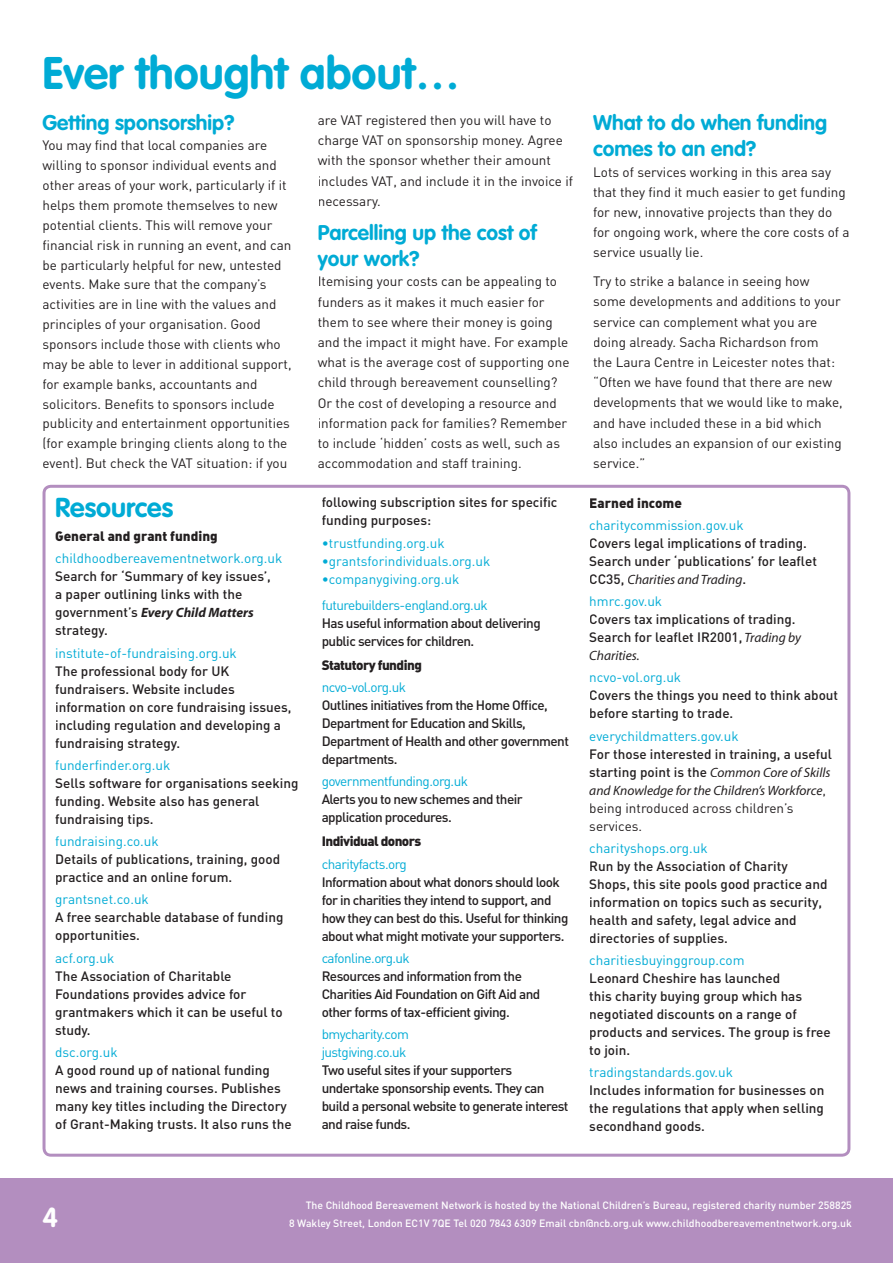
<style>
.page{position:relative;width:893px;height:1263px;background:#fff}
.page>*{position:absolute;margin:0;border:0;box-sizing:border-box;transform-origin:0 0}
.t1{font:700 45px "VAG Rounded";color:#00abd5}
.t2{font:700 27px "VAG Rounded";color:#00abd5}
.t3{font:700 27px "VAG Rounded";color:#fff}
.t4{font:700 21px/26px "VAG Rounded";color:#00abd5}
.t5{font:13.5px/20.2px "DIN";color:#231f20}
.t6{font:500 13.5px/18px "DIN";color:#231f20}
.t7{font:500 13.5px/18px "DIN";letter-spacing:-.04em;color:#231f20}
.t8{font:13.5px "DIN";color:#00abd5}
.t9{font:13.5px/26.5px "DIN";letter-spacing:-.04em;color:#00abd5}
.t10{font:italic 13.5px "Myriad";color:#231f20}
.t11{font:13.5px "DIN Black Alternate";color:#231f20}
.t12{font:13.5px "DIN Black Alternate";letter-spacing:-.03em;color:#231f20}
.t13{font:italic 700 13.5px "Myriad";color:#231f20}
.t14{font:500 10.5px/18px "DIN";color:#fff;text-align:right}
.s1{font-family:"DIN";font-weight:500;font-style:normal}
.s2{font-family:"Myriad";font-weight:400;font-style:italic}
.s3{font-family:"DIN";font-style:normal}
</style>
<div class="page">
<div style="left:0;top:1178px;width:893px;height:85px;background:#b38ebf"></div>
<svg style="left:43px;top:485px;width:807px;height:672px"></svg>
<h1 class="t1" style="left:43px;top:47px;width:419px">Ever thought about…</h1>
<h3 class="t4" style="left:43px;top:110px;width:193px">Getting sponsorship?</h3>
<p class="t5" style="left:43px;top:135px;width:251px;line-height:19.8px">You may find that local companies are willing to sponsor individual events and other areas of your work, particularly if it helps them promote themselves to new potential clients. This will remove your financial risk in running an event, and can be particularly helpful for new, untested events. Make sure that the company’s activities are in line with the values and principles of your organisation. Good sponsors include those with clients who may be able to lever in additional support, for example banks, accountants and solicitors. Benefits to sponsors include publicity and entertainment opportunities (for example bringing clients along to the event). But check the VAT situation: if you</p>
<p class="t5" style="left:318px;top:110px;width:257px">are VAT registered then you will have to charge VAT on sponsorship money. Agree with the sponsor whether their amount includes VAT, and include it in the invoice if necessary.</p>
<h3 class="t4" style="left:318px;top:220px;width:220px">Parcelling up the cost of your work?</h3>
<p class="t5" style="left:318px;top:271px;width:253px">Itemising your costs can be appealing to funders as it makes it much easier for them to see where their money is going and the impact it might have. For example what is the average cost of supporting one child through bereavement counselling?<br>Or the cost of developing a resource and information pack for families? Remember to include ‘hidden’ costs as well, such as accommodation and staff training.</p>
<h2 class="t2" style="left:55px;top:492px;width:120px">Resources</h2>
<p class="t11" style="left:55px;top:527px;width:164px">General and grant funding</p>
<p class="t8" style="left:55px;top:550px;width:229px">childhoodbereavementnetwork.org.uk</p>
<p class="t6" style="left:55px;top:567px;width:217px">Search for ‘Summary of key issues’, a paper outlining links with the</p>
<p class="t13" style="left:55px;top:606px;width:200px"><span class="s1">government’s</span> Every Child Matters</p>
<p class="t6" style="left:55px;top:621px;width:54px">strategy.</p>
<p class="t8" style="left:55px;top:644px;width:183px">institute-of-fundraising.org.uk</p>
<p class="t6" style="left:55px;top:661px;width:238px">The professional body for UK fundraisers. Website includes information on core fundraising issues, including regulation and developing a fundraising strategy.</p>
<p class="t8" style="left:55px;top:757px;width:117px">funderfinder.org.uk</p>
<p class="t6" style="left:55px;top:774px;width:245px">Sells software for organisations seeking funding. Website also has general fundraising tips.</p>
<p class="t8" style="left:55px;top:833px;width:105px">fundraising.co.uk</p>
<p class="t6" style="left:55px;top:850px;width:227px">Details of publications, training, good practice and an online forum.</p>
<p class="t8" style="left:55px;top:891px;width:95px">grantsnet.co.uk</p>
<p class="t6" style="left:55px;top:908px;width:230px">A free searchable database of funding opportunities.</p>
<p class="t8" style="left:55px;top:949px;width:61px">acf.org.uk</p>
<p class="t6" style="left:55px;top:966px;width:229px">The Association of Charitable<br>Foundations provides advice for grantmakers which it can be useful to study.</p>
<p class="t8" style="left:55px;top:1044px;width:64px">dsc.org.uk</p>
<p class="t6" style="left:55px;top:1061px;width:238px">A good round up of national funding news and training courses. Publishes many key titles including the Directory of Grant-Making trusts. It also runs the</p>
<p class="t6" style="left:322px;top:493px;width:237px">following subscription sites for specific funding purposes:</p>
<p class="t8" style="left:322px;top:534px;width:124px">•trustfunding.org.uk</p>
<p class="t8" style="left:322px;top:552px;width:170px">•grantsforindividuals.org.uk</p>
<p class="t9" style="left:322px;top:565px;width:167px">•companygiving.org.uk futurebuilders-england.org.uk</p>
<p class="t7" style="left:322px;top:614px;width:221px">Has useful information about delivering public services for children.</p>
<p class="t12" style="left:322px;top:656px;width:102px">Statutory funding</p>
<p class="t9" style="left:322px;top:674px;width:86px">ncvo-vol.org.uk</p>
<p class="t7" style="left:322px;top:696px;width:249px">Outlines initiatives from the Home Office, Department for Education and Skills, Department of Health and other government departments.</p>
<p class="t9" style="left:322px;top:768px;width:148px">governmentfunding.org.uk</p>
<p class="t7" style="left:322px;top:790px;width:203px">Alerts you to new schemes and their application procedures.</p>
<p class="t12" style="left:322px;top:832px;width:101px">Individual donors</p>
<p class="t9" style="left:322px;top:850px;width:87px">charityfacts.org</p>
<p class="t7" style="left:322px;top:872px;width:248px">Information about what donors should look for in charities they intend to support, and how they can best do this. Useful for thinking about what might motivate your supporters.</p>
<p class="t9" style="left:322px;top:944px;width:90px">cafonline.org.uk</p>
<p class="t7" style="left:322px;top:966px;width:220px">Resources and information from the<br>Charities Aid Foundation on Gift Aid and other forms of tax-efficient giving.</p>
<p class="t9" style="left:322px;top:1025px;width:89px;line-height:18px">bmycharity.com justgiving.co.uk</p>
<p class="t7" style="left:322px;top:1061px;width:248px">Two useful sites if your supporters undertake sponsorship events. They can build a personal website to generate interest and raise funds.</p>
<h3 class="t4" style="left:593px;top:110px;width:236px">What to do when funding comes to an end?</h3>
<p class="t5" style="left:593px;top:161px;width:258px">Lots of services working in this area say that they find it much easier to get funding for new, innovative projects than they do for ongoing work, where the core costs of a service usually lie.</p>
<p class="t5" style="left:593px;top:271px;width:251px">Try to strike a balance in seeing how some developments and additions to your service can complement what you are doing already. Sacha Richardson from<br>the Laura Centre in Leicester notes that: “Often we have found that there are new developments that we would like to make, and have included these in a bid which also includes an expansion of our existing service.”</p>
<p class="t11" style="left:589px;top:494px;width:94px">Earned income</p>
<p class="t8" style="left:589px;top:516px;width:156px">charitycommission.gov.uk</p>
<p class="t6" style="left:589px;top:533px;width:229px">Covers legal implications of trading.<br>Search under ‘publications’ for leaflet</p>
<p class="t10" style="left:589px;top:573px;width:158px"><span class="s1">CC35,</span> Charities and Trading<span class="s1">.</span></p>
<p class="t8" style="left:589px;top:593px;width:74px">hmrc.gov.uk</p>
<p class="t6" style="left:589px;top:610px;width:213px">Covers tax implications of trading.<br>Search for leaflet IR2001, <span class="s2">Trading by</span></p>
<p class="t10" style="left:589px;top:649px;width:52px">Charities.</p>
<p class="t8" style="left:589px;top:669px;width:93px">ncvo-vol.org.uk</p>
<p class="t6" style="left:589px;top:686px;width:250px">Covers the things you need to think about before starting to trade.</p>
<p class="t8" style="left:589px;top:727px;width:151px">everychildmatters.gov.uk</p>
<p class="t6" style="left:589px;top:744px;width:244px">For those interested in training, a useful starting point is the <span class="s2">Common Core of Skills</span></p>
<p class="t10" style="left:589px;top:783px;width:238px">and Knowledge for the Children’s Workforce<span class="s3">,</span></p>
<p class="t5" style="left:589px;top:798px;width:206px;line-height:18px">being introduced across children’s services.</p>
<p class="t8" style="left:589px;top:839px;width:120px">charityshops.org.uk</p>
<p class="t6" style="left:589px;top:856px;width:240px">Run by the Association of Charity Shops, this site pools good practice and information on topics such as security, health and safety, legal advice and directories of supplies.</p>
<p class="t8" style="left:589px;top:952px;width:157px">charitiesbuyinggroup.com</p>
<p class="t6" style="left:589px;top:969px;width:243px">Leonard Cheshire has launched<br>this charity buying group which has negotiated discounts on a range of products and services. The group is free to join.</p>
<p class="t8" style="left:589px;top:1064px;width:145px">tradingstandards.gov.uk</p>
<p class="t6" style="left:589px;top:1081px;width:237px;text-align:justify">Includes information for businesses on the regulations that apply when selling secondhand goods.</p>
<h2 class="t3" style="left:43px;top:1202px;width:17px">4</h2>
<p class="t14" style="left:289px;top:1196px;width:564px">The Childhood Bereavement Network is hosted by the National Children’s Bureau, registered charity number 258825<br>8 Wakley Street, London EC1V 7QE Tel 020 7843 6309 Email cbn@ncb.org.uk www.childhoodbereavementnetwork.org.uk</p>
</div>
